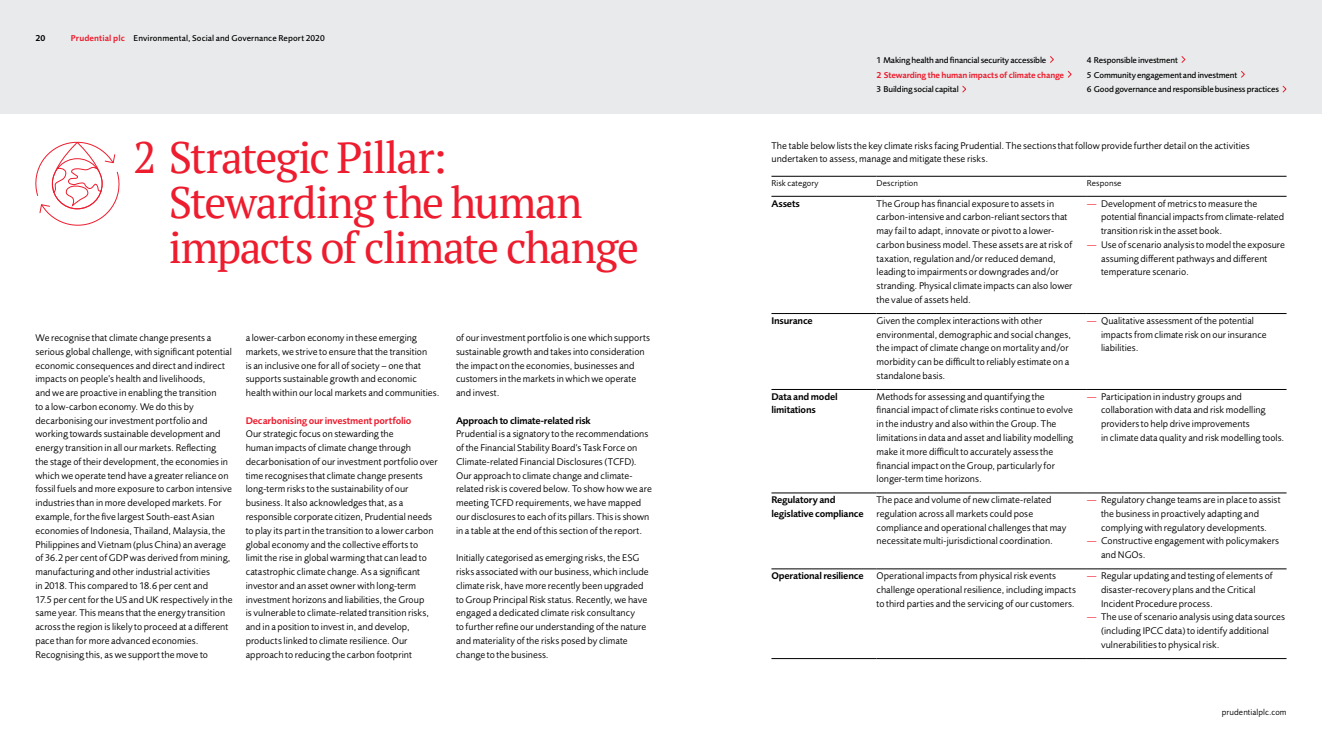
<style>
.page{position:relative;width:1322px;height:745px;background:#fff}
.page>*{position:absolute;margin:0;border:0;box-sizing:border-box;transform-origin:0 0}
.t1{font:43.75px/45px "PT Serif";letter-spacing:-.03em;color:#ed1c2e}
.t2{font:10px/13.8px "Pru Sans OT2";letter-spacing:.005em;color:#000}
.t3{font:600 10px/13.8px "Pru Sans OT2";letter-spacing:-.02em;color:#000}
.t4{font:600 10px "Pru Sans OT2";letter-spacing:-.02em;color:#ed1c2e}
.t5{font:500 8.75px/14.8px "Pru Sans OT2";letter-spacing:-.01em;color:#000}
.t6{font:500 8.75px "Pru Sans OT2";letter-spacing:.015em;color:#000}
.t7{font:8.75px "Pru Sans OT2";letter-spacing:.01em;color:#000}
.t8{font:600 8.75px "Pru Sans OT2";letter-spacing:-.015em;color:#ed1c2e}
.t9{font:600 8.75px "Pru Sans OT2";color:#000}
.s1{font-weight:600;color:#ed1c2e}
.s2{color:#ed1c2e}
</style>
<div class="page">
<hr style="left:771px;top:176px;width:105px;height:1px;background:#000">
<hr style="left:876px;top:176px;width:211px;height:1px;background:#000">
<hr style="left:1087px;top:176px;width:199px;height:1px;background:#000">
<hr style="left:771px;top:196px;width:105px;height:1px;background:#000">
<hr style="left:876px;top:196px;width:211px;height:1px;background:#000">
<hr style="left:1087px;top:196px;width:199px;height:1px;background:#000">
<hr style="left:771px;top:313px;width:105px;height:1px;background:#000">
<hr style="left:876px;top:313px;width:211px;height:1px;background:#000">
<hr style="left:1087px;top:313px;width:199px;height:1px;background:#000">
<hr style="left:771px;top:389px;width:105px;height:1px;background:#000">
<hr style="left:876px;top:389px;width:211px;height:1px;background:#000">
<hr style="left:1087px;top:389px;width:199px;height:1px;background:#000">
<hr style="left:771px;top:492px;width:105px;height:1px;background:#000">
<hr style="left:876px;top:492px;width:211px;height:1px;background:#000">
<hr style="left:1087px;top:492px;width:199px;height:1px;background:#000">
<hr style="left:771px;top:568px;width:105px;height:1px;background:#000">
<hr style="left:876px;top:568px;width:211px;height:1px;background:#000">
<hr style="left:1087px;top:568px;width:199px;height:1px;background:#000">
<hr style="left:771px;top:658px;width:105px;height:1px;background:#000">
<hr style="left:876px;top:658px;width:211px;height:1px;background:#000">
<hr style="left:1087px;top:658px;width:199px;height:1px;background:#000">
<svg style="left:35px;top:141px;width:85px;height:85px"></svg>
<div style="left:0;top:0;width:1322px;height:113px;background:#e8eaeb"></div>
<svg style="left:1050px;top:56px;width:4px;height:7px"></svg>
<svg style="left:962px;top:85px;width:4px;height:8px"></svg>
<svg style="left:1181px;top:56px;width:4px;height:7px"></svg>
<svg style="left:1241px;top:71px;width:4px;height:7px"></svg>
<svg style="left:1282px;top:85px;width:5px;height:8px"></svg>
<svg style="left:1067px;top:71px;width:5px;height:7px"></svg>
<p class="t9" style="left:35px;top:33px;width:11px">20</p>
<p class="t6" style="left:71px;top:33px;width:255px"><span class="s1">Prudential plc</span> Environmental, Social and Governance Report 2020</p>
<h1 class="t1" style="left:169px;top:134px;width:472px;text-indent:-36px">2 Strategic Pillar:<br>Stewarding the human impacts of climate change</h1>
<p class="t2" style="left:35px;top:330px;width:199px">We recognise that climate change presents a serious global challenge, with significant potential economic consequences and direct and indirect impacts on people’s health and livelihoods,<br>and we are proactive in enabling the transition<br>to a low-carbon economy. We do this by decarbonising our investment portfolio and working towards sustainable development and energy transition in all our markets. Reflecting<br>the stage of their development, the economies in which we operate tend have a greater reliance on fossil fuels and more exposure to carbon intensive industries than in more developed markets. For example, for the five largest South-east Asian economies of Indonesia, Thailand, Malaysia, the Philippines and Vietnam (plus China) an average of 36.2 per cent of GDP was derived from mining, manufacturing and other industrial activities<br>in 2018. This compared to 18.6 per cent and<br>17.5 per cent for the US and UK respectively in the same year. This means that the energy transition across the region is likely to proceed at a different pace than for more advanced economies.<br>Recognising this, as we support the move to</p>
<p class="t2" style="left:246px;top:330px;width:195px">a lower-carbon economy in these emerging markets, we strive to ensure that the transition<br>is an inclusive one for all of society – one that supports sustainable growth and economic health within our local markets and communities.</p>
<p class="t4" style="left:246px;top:414px;width:167px">Decarbonising our investment portfolio</p>
<p class="t2" style="left:246px;top:427px;width:194px">Our strategic focus on stewarding the<br>human impacts of climate change through decarbonisation of our investment portfolio over time recognises that climate change presents long‑term risks to the sustainability of our business. It also acknowledges that, as a responsible corporate citizen, Prudential needs to play its part in the transition to a lower carbon global economy and the collective efforts to<br>limit the rise in global warming that can lead to catastrophic climate change. As a significant investor and an asset owner with long-term investment horizons and liabilities, the Group<br>is vulnerable to climate-related transition risks, and in a position to invest in, and develop, products linked to climate resilience. Our approach to reducing the carbon footprint</p>
<p class="t2" style="left:456px;top:330px;width:196px">of our investment portfolio is one which supports sustainable growth and takes into consideration the impact on the economies, businesses and customers in the markets in which we operate and invest.</p>
<p class="t3" style="left:456px;top:413px;width:136px">Approach to climate-related risk</p>
<p class="t2" style="left:456px;top:427px;width:197px">Prudential is a signatory to the recommendations of the Financial Stability Board’s Task Force on Climate-related Financial Disclosures (TCFD).<br>Our approach to climate change and climate&shy;related risk is covered below. To show how we are meeting TCFD requirements, we have mapped our disclosures to each of its pillars. This is shown in a table at the end of this section of the report.</p>
<p class="t2" style="left:456px;top:550px;width:194px">Initially categorised as emerging risks, the ESG risks associated with our business, which include climate risk, have more recently been upgraded to Group Principal Risk status. Recently, we have engaged a dedicated climate risk consultancy<br>to further refine our understanding of the nature and materiality of the risks posed by climate change to the business.</p>
<p class="t5" style="left:876px;top:52px;width:171px">1 Making health and financial security accessible</p>
<p class="t5" style="left:876px;top:82px;width:84px">3 Building social capital</p>
<p class="t8" style="left:876px;top:69px;width:189px">2 Stewarding the human impacts of climate change</p>
<p class="t5" style="left:1087px;top:52px;width:194px">4 Responsible investment<br>5 Community engagement and investment<br>6 Good governance and responsible business practices</p>
<p class="t2" style="left:771px;top:138px;width:480px">The table below lists the key climate risks facing Prudential. The sections that follow provide further detail on the activities undertaken to assess, manage and mitigate these risks.</p>
<p class="t7" style="left:771px;top:177px;width:49px">Risk category</p>
<p class="t7" style="left:876px;top:177px;width:43px">Description</p>
<p class="t7" style="left:1087px;top:177px;width:36px">Response</p>
<p class="t3" style="left:771px;top:196px;width:30px">Assets</p>
<p class="t2" style="left:876px;top:196px;width:197px">The Group has financial exposure to assets in carbon-intensive and carbon-reliant sectors that may fail to adapt, innovate or pivot to a lower&shy;carbon business model. These assets are at risk of taxation, regulation and/or reduced demand, leading to impairments or downgrades and/or stranding. Physical climate impacts can also lower the value of assets held.</p>
<p class="t2" style="left:1101px;top:196px;width:185px;text-indent:-14px"><span class="s2">—</span> Development of metrics to measure the potential financial impacts from climate-related transition risk in the asset book.</p>
<p class="t2" style="left:1101px;top:237px;width:185px;text-indent:-14px"><span class="s2">—</span> Use of scenario analysis to model the exposure assuming different pathways and different temperature scenario.</p>
<p class="t3" style="left:771px;top:313px;width:43px">Insurance</p>
<p class="t2" style="left:876px;top:313px;width:196px">Given the complex interactions with other environmental, demographic and social changes, the impact of climate change on mortality and/or morbidity can be difficult to reliably estimate on a standalone basis.</p>
<p class="t2" style="left:1101px;top:313px;width:167px;text-indent:-14px"><span class="s2">—</span> Qualitative assessment of the potential impacts from climate risk on our insurance liabilities.</p>
<p class="t3" style="left:771px;top:389px;width:68px">Data and model limitations</p>
<p class="t2" style="left:876px;top:389px;width:198px">Methods for assessing and quantifying the financial impact of climate risks continue to evolve in the industry and also within the Group. The limitations in data and asset and liability modelling make it more difficult to accurately assess the financial impact on the Group, particularly for longer-term time horizons.</p>
<p class="t2" style="left:1101px;top:389px;width:185px;text-indent:-14px"><span class="s2">—</span> Participation in industry groups and collaboration with data and risk modelling providers to help drive improvements<br>in climate data quality and risk modelling tools.</p>
<p class="t3" style="left:771px;top:492px;width:94px">Regulatory and legislative compliance</p>
<p class="t2" style="left:876px;top:492px;width:191px">The pace and volume of new climate-related regulation across all markets could pose compliance and operational challenges that may necessitate multi-jurisdictional coordination.</p>
<p class="t2" style="left:1101px;top:492px;width:181px;text-indent:-14px"><span class="s2">—</span> Regulatory change teams are in place to assist the business in proactively adapting and complying with regulatory developments.</p>
<p class="t2" style="left:1101px;top:534px;width:179px;text-indent:-14px"><span class="s2">—</span> Constructive engagement with policymakers and NGOs.</p>
<p class="t3" style="left:771px;top:568px;width:94px">Operational resilience</p>
<p class="t2" style="left:876px;top:568px;width:201px">Operational impacts from physical risk events challenge operational resilience, including impacts to third parties and the servicing of our customers.</p>
<p class="t2" style="left:1101px;top:568px;width:173px;text-indent:-14px"><span class="s2">—</span> Regular updating and testing of elements of disaster‑recovery plans and the Critical<br>Incident Procedure process.</p>
<p class="t2" style="left:1101px;top:609px;width:186px;text-indent:-14px"><span class="s2">—</span> The use of scenario analysis using data sources (including IPCC data) to identify additional vulnerabilities to physical risk.</p>
<p class="t7" style="left:1222px;top:706px;width:66px">prudentialplc.com</p>
</div>
